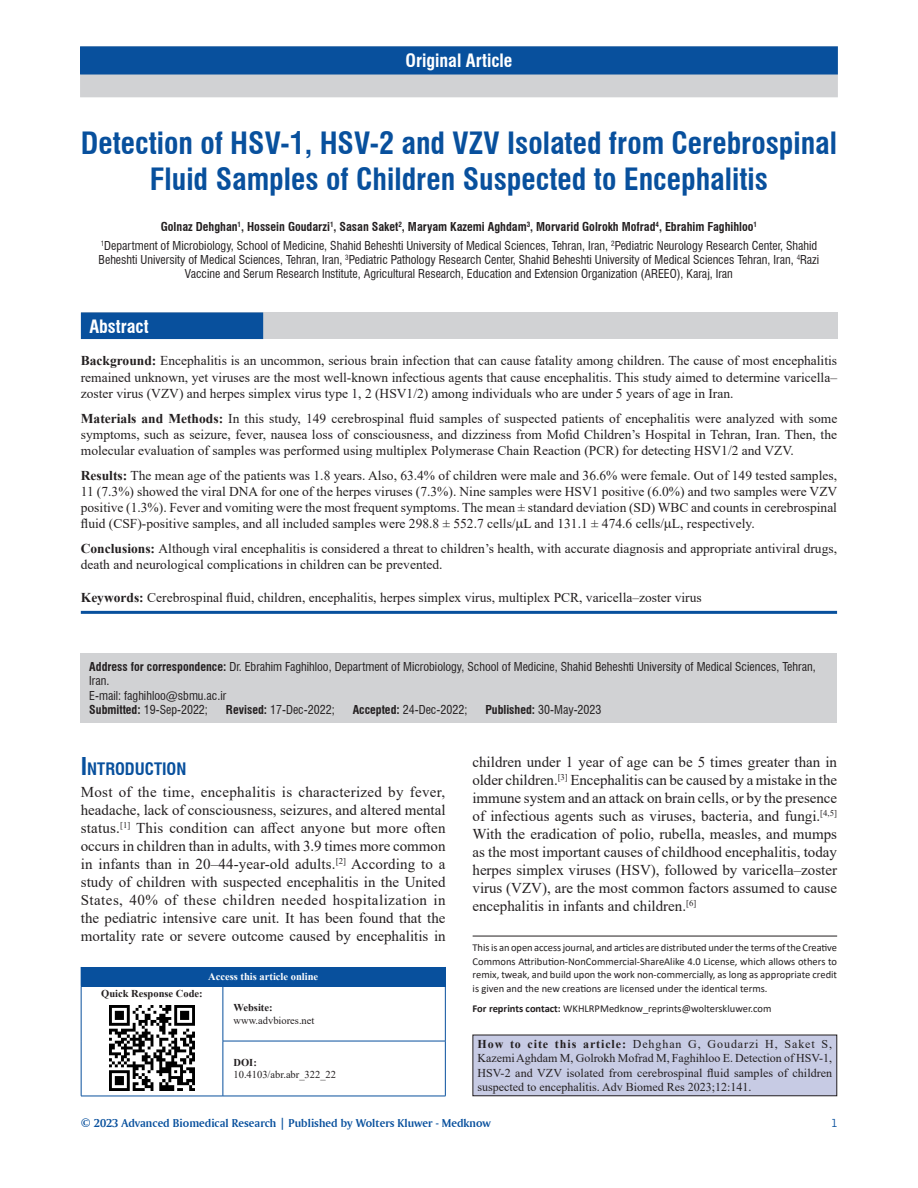
<style>
.page{position:relative;width:918px;height:1188px;background:#fff}
.page>*{position:absolute;margin:0;border:0;box-sizing:border-box;transform-origin:0 0}
.AT{font:700 condensed 30px/36px "Swiss 721 BT";color:#08509d;text-align:center}
.AH{font:700 condensed 18px "Swiss 721 BT";color:#fff}
.ABSH{font:700 condensed 18px "Swiss 721 BT";color:#fff}
.t1{font:700 condensed 16.8px "Swiss 721 BT";color:#08509d}
.TX{font:15px/18px "Times New Roman";color:#231f20;text-align:justify}
.ABS{font:13.5px/16.2px "Times New Roman";color:#231f20;text-align:justify}
.KWD{font:13.5px "Times New Roman";color:#231f20}
.AFF{font:condensed 12px/14.4px "Swiss 721 BT";color:#231f20;text-align:center}
.HTC{font:12px/14.4px "Times New Roman";color:#231f20;text-align:justify}
.ADD{font:condensed 12px/14.4px "Swiss 721 BT";color:#231f20}
.AU{font:700 condensed 12px "Swiss 721 BT";color:#231f20}
.HIS{font:condensed 12px "Swiss 721 BT";color:#231f20}
.t2{font:12px "Amerigo BT Bold A";color:#08509d}
.t3{font:12px "Bell Centennial BT Address";color:#08509d}
.OS{font:10.5px/13.5px "Calibri";color:#231f20;text-align:justify}
.Website{font:10.5px/12.6px "Times New Roman";color:#231f20}
.ATAO{font:700 10.5px "Times New Roman";color:#fff}
.QRC{font:700 10.5px "Times New Roman";color:#231f20}
.s1{font-weight:700}
.s2{font-size:24px}
</style>
<div class="page">
<div style="left:80px;top:46px;width:758px;height:51px;background:#d1d2d4"></div>
<div style="left:81px;top:47px;width:756px;height:27px;background:#08509d"></div>
<div style="left:80px;top:46px;width:758px;height:29px;border:2px solid #08509d"></div>
<div style="left:81px;top:313px;width:756px;height:26px;background:#d1d2d4"></div>
<div style="left:81px;top:312px;width:182px;height:27px;background:#08509d"></div>
<hr style="left:81px;top:611px;width:756px;height:3px;background:#08509d">
<hr style="left:473px;top:936px;width:364px;height:1px;background:#231f20">
<div style="left:473px;top:1035px;width:364px;height:61px;background:#c7cbe4"></div>
<div style="left:472px;top:1035px;width:365px;height:61px;border:1px solid #231f20"></div>
<div style="left:81px;top:967px;width:364px;height:19px;background:#08509d"></div>
<svg style="left:445px;top:967px;width:1px;height:19px"></svg>
<hr style="left:81px;top:986px;width:1px;height:55px;background:#08509d">
<hr style="left:81px;top:1041px;width:1px;height:55px;background:#08509d">
<hr style="left:81px;top:986px;width:142px;height:1px;background:#08509d">
<hr style="left:223px;top:986px;width:1px;height:55px;background:#08509d">
<hr style="left:223px;top:986px;width:223px;height:1px;background:#08509d">
<hr style="left:445px;top:986px;width:1px;height:55px;background:#08509d">
<hr style="left:81px;top:1096px;width:142px;height:1px;background:#08509d">
<hr style="left:223px;top:1041px;width:1px;height:55px;background:#08509d">
<hr style="left:223px;top:1041px;width:223px;height:1px;background:#08509d">
<hr style="left:445px;top:1041px;width:1px;height:55px;background:#08509d">
<hr style="left:223px;top:1096px;width:223px;height:1px;background:#08509d">
<img style="left:110px;top:1005px;width:84px;height:85px">
<div style="left:81px;top:653px;width:756px;height:70px;background:#d1d2d4"></div>
<p class="AH" style="left:405px;top:50px;width:109px">Original Article</p>
<p class="AT" style="left:81px;top:125px;width:758px">Detection of HSV‑1, HSV‑2 and VZV Isolated from Cerebrospinal<br>Fluid Samples of Children Suspected to Encephalitis</p>
<p class="AU" style="left:161px;top:219px;width:598px">Golnaz Dehghan<sup>1</sup>, Hossein Goudarzi<sup>1</sup>, Sasan Saket<sup>2</sup>, Maryam Kazemi Aghdam<sup>3</sup>, Morvarid Golrokh Mofrad<sup>4</sup>, Ebrahim Faghihloo<sup>1</sup></p>
<p class="AFF" style="left:99px;top:238px;width:722px"><sup>1</sup>Department of Microbiology, School of Medicine, Shahid Beheshti University of Medical Sciences, Tehran, Iran, <sup>2</sup>Pediatric Neurology Research Center, Shahid<br>Beheshti University of Medical Sciences, Tehran, Iran, <sup>3</sup>Pediatric Pathology Research Center, Shahid Beheshti University of Medical Sciences Tehran, Iran, <sup>4</sup>Razi<br>Vaccine and Serum Research Institute, Agricultural Research, Education and Extension Organization (AREEO), Karaj, Iran</p>
<p class="ABSH" style="left:89px;top:315px;width:61px">Abstract</p>
<p class="ABS" style="left:81px;top:352px;width:758px"><span class="s1">Background:</span> Encephalitis is an uncommon, serious brain infection that can cause fatality among children. The cause of most encephalitis remained unknown, yet viruses are the most well‑known infectious agents that cause encephalitis. This study aimed to determine varicella– zoster virus (VZV) and herpes simplex virus type 1, 2 (HSV1/2) among individuals who are under 5 years of age in Iran.</p>
<p class="ABS" style="left:81px;top:409px;width:758px"><span class="s1">Materials and Methods:</span> In this study, 149 cerebrospinal fluid samples of suspected patients of encephalitis were analyzed with some symptoms, such as seizure, fever, nausea loss of consciousness, and dizziness from Mofid Children’s Hospital in Tehran, Iran. Then, the molecular evaluation of samples was performed using multiplex Polymerase Chain Reaction (PCR) for detecting HSV1/2 and VZV.</p>
<p class="ABS" style="left:81px;top:467px;width:758px"><span class="s1">Results:</span> The mean age of the patients was 1.8 years. Also, 63.4% of children were male and 36.6% were female. Out of 149 tested samples, 11 (7.3%) showed the viral DNA for one of the herpes viruses (7.3%). Nine samples were HSV1 positive (6.0%) and two samples were VZV positive (1.3%). Fever and vomiting were the most frequent symptoms. The mean ± standard deviation (SD) WBC and counts in cerebrospinal fluid (CSF)‑positive samples, and all included samples were 298.8 ± 552.7 cells/ L and 131.1 ± 474.6 cells/ L, respectively.</p>
<p class="ABS" style="left:81px;top:540px;width:758px"><span class="s1">Conclusions:</span> Although viral encephalitis is considered a threat to children’s health, with accurate diagnosis and appropriate antiviral drugs, death and neurological complications in children can be prevented.</p>
<p class="KWD" style="left:81px;top:588px;width:622px"><span class="s1">Keywords:</span> Cerebrospinal fluid, children, encephalitis, herpes simplex virus, multiplex PCR, varicella–zoster virus</p>
<p class="ADD" style="left:89px;top:659px;width:728px"><span class="s1">Address for correspondence:</span> Dr. Ebrahim Faghihloo, Department of Microbiology, School of Medicine, Shahid Beheshti University of Medical Sciences, Tehran,<br>Iran.<br>E‑mail: faghihloo@sbmu.ac.ir</p>
<p class="HIS" style="left:89px;top:703px;width:120px"><span class="s1">Submitted:</span> 19‑Sep‑2022;</p>
<p class="HIS" style="left:226px;top:703px;width:110px"><span class="s1">Revised:</span> 17‑Dec‑2022;</p>
<p class="HIS" style="left:353px;top:703px;width:116px"><span class="s1">Accepted:</span> 24‑Dec‑2022;</p>
<p class="HIS" style="left:485px;top:703px;width:118px"><span class="s1">Published:</span> 30-May-2023</p>
<h1 class="t1" style="left:81px;top:759px;width:107px"><span class="s2">I</span>NTRODUCTION</h1>
<p class="TX" style="left:81px;top:783px;width:366px">Most of the time, encephalitis is characterized by fever, headache, lack of consciousness, seizures, and altered mental status.<sup>[1]</sup> This condition can affect anyone but more often occurs in children than in adults, with 3.9 times more common in infants than in 20–44‑year‑old adults.<sup>[2]</sup> According to a study of children with suspected encephalitis in the United States, 40% of these children needed hospitalization in the pediatric intensive care unit. It has been found that the mortality rate or severe outcome caused by encephalitis in</p>
<p class="ATAO" style="left:208px;top:969px;width:111px">Access this article online</p>
<p class="QRC" style="left:101px;top:986px;width:103px">Quick Response Code:</p>
<p class="Website" style="left:234px;top:1001px;width:82px"><span class="s1">Website: </span>www.advbiores.net</p>
<p class="Website" style="left:234px;top:1056px;width:104px"><span class="s1">DOI:<br></span>10.4103/abr.abr_322_22</p>
<p class="TX" style="left:472px;top:753px;width:366px">children under 1 year of age can be 5 times greater than in older children.<sup>[3]</sup> Encephalitis can be caused by a mistake in the immune system and an attack on brain cells, or by the presence of infectious agents such as viruses, bacteria, and fungi.<sup>[4,5] </sup>With the eradication of polio, rubella, measles, and mumps as the most important causes of childhood encephalitis, today herpes simplex viruses (HSV), followed by varicella–zoster virus (VZV), are the most common factors assumed to cause encephalitis in infants and children.<sup>[6]</sup></p>
<p class="OS" style="left:473px;top:941px;width:366px">This is an open access journal, and articles are distributed under the terms of the Creative Commons Attribution‑NonCommercial‑ShareAlike 4.0 License, which allows others to remix, tweak, and build upon the work non‑commercially, as long as appropriate credit is given and the new creations are licensed under the identical terms.</p>
<p class="OS" style="left:473px;top:1002px;width:300px"><span class="s1">For reprints contact:</span> WKHLRPMedknow_reprints@wolterskluwer.com</p>
<p class="HTC" style="left:478px;top:1036px;width:356px"><span class="s1">How to cite this article:</span> Dehghan G, Goudarzi H, Saket S, Kazemi Aghdam M, Golrokh Mofrad M, Faghihloo E. Detection of HSV‑1, HSV‑2 and VZV isolated from cerebrospinal fluid samples of children suspected to encephalitis. Adv Biomed Res 2023;12:141.</p>
<p class="t2" style="left:81px;top:1116px;width:412px">© 2023 Advanced Biomedical Research | Published by Wolters Kluwer - Medknow</p>
<p class="t3" style="left:832px;top:1116px;width:7px">1</p>
</div>
